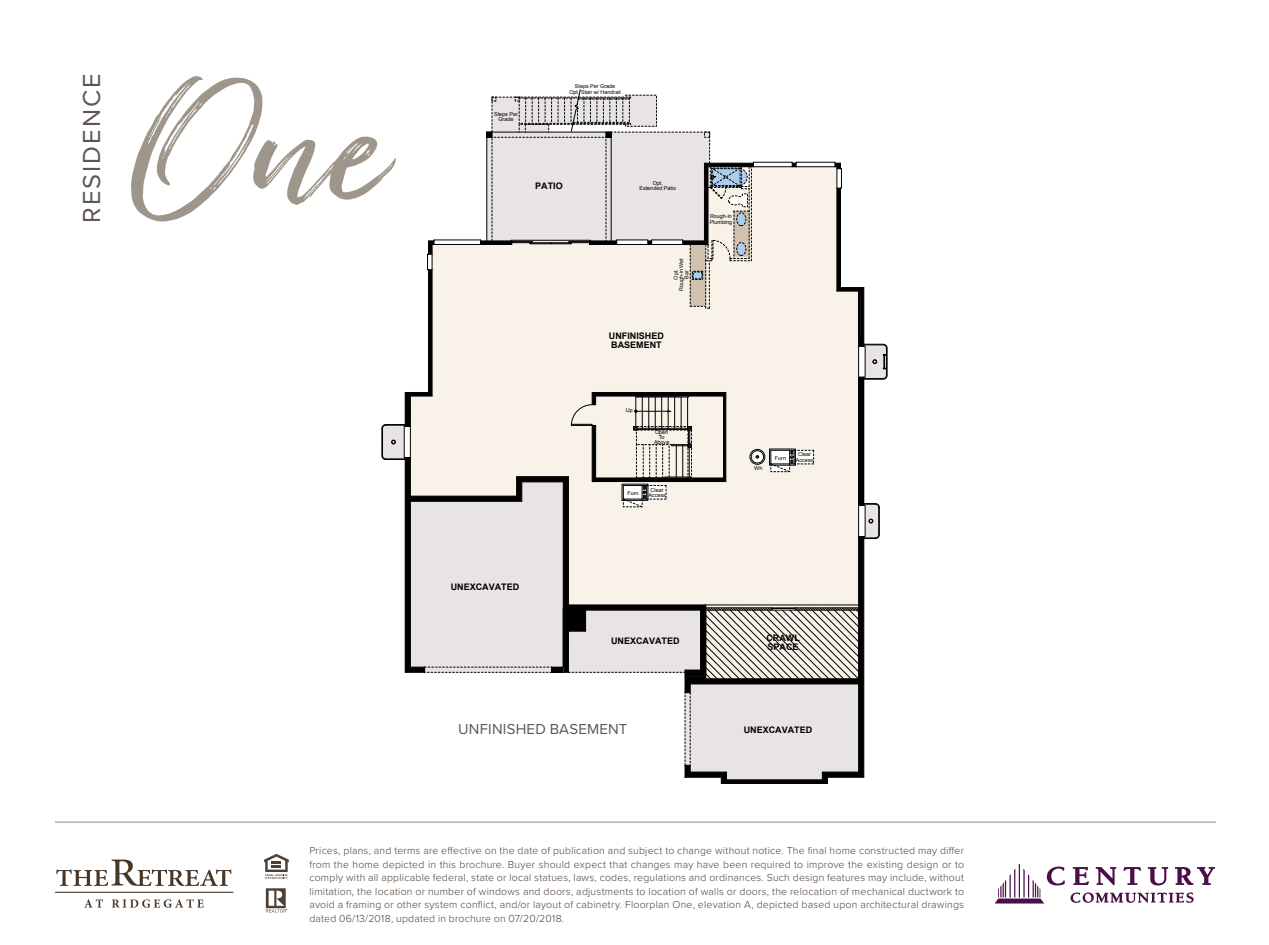
<style>
.page{position:relative;width:1269px;height:945px;background:#fff}
.page>*{position:absolute;margin:0;border:0;box-sizing:border-box;transform-origin:0 0}
.t1{font:210px "Just Lovely Slanted Wide";color:#9f968b}
.t2{font:25.5px "Proxima Nova";letter-spacing:.08em;color:#5f5555}
.t3{font:15px "Proxima Nova";letter-spacing:.015em;color:#5f5555}
.t4{font:300 10.5px/13.5px "Proxima Nova";letter-spacing:.02em;color:#4d3f36;text-align:justify}
.t5{font:700 9px/9px "Arial";color:#000}
.t6{font:5.4px/5.4px "Arial";color:#000;text-align:center}
</style>
<div class="page">
<hr style="left:55px;top:821px;width:1161px;height:2px;background:#b1b2b5">
<svg style="left:56px;top:860px;width:175px;height:26px"></svg>
<svg style="left:84px;top:899px;width:19px;height:9px"></svg>
<svg style="left:112px;top:899px;width:92px;height:9px"></svg>
<hr style="left:55px;top:892px;width:178px;height:1px;background:#483626">
<svg style="left:1071px;top:892px;width:123px;height:11px"></svg>
<svg style="left:1123px;top:867px;width:18px;height:18px"></svg>
<svg style="left:1073px;top:867px;width:16px;height:18px"></svg>
<svg style="left:1096px;top:867px;width:20px;height:18px"></svg>
<svg style="left:1175px;top:867px;width:40px;height:18px"></svg>
<svg style="left:1148px;top:867px;width:20px;height:18px"></svg>
<svg style="left:995px;top:864px;width:70px;height:40px"></svg>
<svg style="left:264px;top:854px;width:25px;height:25px"></svg>
<svg style="left:266px;top:888px;width:21px;height:25px"></svg>
<svg style="left:381px;top:89px;width:507px;height:694px"></svg>
<div style="left:737px;top:243px;width:9px;height:12px;background:#adcceb;border-radius:50%"></div>
<div style="left:737px;top:242px;width:9px;height:14px;border:1px dashed #000;border-radius:50%"></div>
<div style="left:737px;top:213px;width:9px;height:13px;background:#adcceb;border-radius:50%"></div>
<div style="left:737px;top:213px;width:9px;height:13px;border:1px dashed #000;border-radius:50%"></div>
<div style="left:429px;top:678px;width:228px;height:100px;background:#fff"></div>
<h2 class="t2" style="left:73px;top:223px;width:151px;rotate:-90deg">RESIDENCE</h2>
<h1 class="t1" style="left:127px;top:20px;width:256px">One</h1>
<p class="t6" style="left:494px;top:111px;width:25px">Steps Per<br>Grade</p>
<p class="t6" style="left:575px;top:84px;width:42px">Steps Per Grade</p>
<p class="t6" style="left:569px;top:89px;width:53px">Opt. Stair w/ Handrail</p>
<p class="t5" style="left:535px;top:181px;width:29px">PATIO</p>
<p class="t6" style="left:640px;top:180px;width:38px">Opt.<br>Extended Patio</p>
<p class="t6" style="left:673px;top:291px;width:34px;rotate:-90deg">Opt.<br>Rough-in Wet<br>Bar</p>
<p class="t5" style="left:609px;top:332px;width:56px">UNFINISHED<br>BASEMENT</p>
<p class="t6" style="left:710px;top:214px;width:24px;text-align:left">Rough-in<br>Plumbing</p>
<p class="t6" style="left:626px;top:408px;width:8px">Up</p>
<p class="t6" style="left:654px;top:429px;width:17px">Open<br>To<br>Above</p>
<p class="t6" style="left:627px;top:490px;width:13px">Furn</p>
<p class="t6" style="left:648px;top:487px;width:19px">Clear<br>Access</p>
<p class="t6" style="left:754px;top:465px;width:10px">Wh</p>
<p class="t6" style="left:775px;top:455px;width:13px">Furn</p>
<p class="t6" style="left:796px;top:452px;width:19px">Clear<br>Access</p>
<p class="t5" style="left:451px;top:583px;width:70px">UNEXCAVATED</p>
<p class="t5" style="left:611px;top:637px;width:70px">UNEXCAVATED</p>
<p class="t3" style="left:458px;top:718px;width:171px">UNFINISHED BASEMENT</p>
<p class="t5" style="left:766px;top:634px;width:35px">CRAWL<br>SPACE</p>
<p class="t5" style="left:744px;top:725px;width:70px">UNEXCAVATED</p>
<p class="t4" style="left:309px;top:843px;width:656px">Prices, plans, and terms are effective on the date of publication and subject to change without notice. The final home constructed may differ from the home depicted in this brochure. Buyer should expect that changes may have been required to improve the existing design or to comply with all applicable federal, state or local statues, laws, codes, regulations and ordinances. Such design features may include, without limitation, the location or number of windows and doors, adjustments to location of walls or doors, the relocation of mechanical ductwork to avoid a framing or other system conflict, and/or layout of cabinetry. Floorplan One, elevation A, depicted based upon architectural drawings dated 06/13/2018, updated in brochure on 07/20/2018.</p>
</div>
